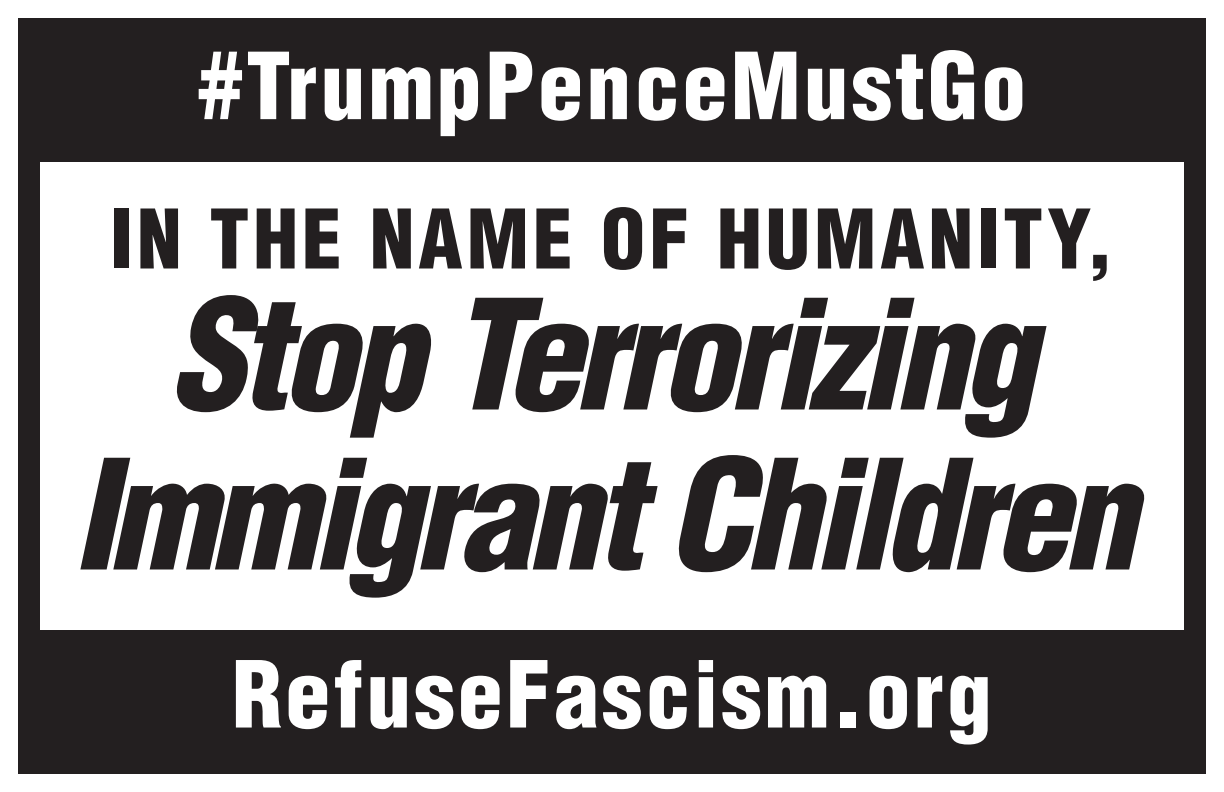
<style>
.page{position:relative;width:1224px;height:792px;background:#fff}
.page>*{position:absolute;margin:0;border:0;box-sizing:border-box;transform-origin:0 0}
.t1{font:italic 900 condensed 149px/160px "Helvetica";letter-spacing:-.045em;color:#231f20;text-align:center}
.t2{font:900 condensed 90px "Helvetica";letter-spacing:.035em;color:#fff}
.t3{font:900 condensed 80px "Helvetica";letter-spacing:.05em;color:#231f20}
</style>
<div class="page">
<div style="left:18px;top:18px;width:1188px;height:756px;border:22px solid #231f20"></div>
<div style="left:29px;top:33px;width:1166px;height:129px;background:#231f20"></div>
<div style="left:34px;top:630px;width:1159px;height:130px;background:#231f20"></div>
<p class="t2" style="left:198px;top:35px;width:830px">#TrumpPenceMustGo</p>
<p class="t3" style="left:111px;top:194px;width:1004px">IN THE NAME OF HUMANITY,</p>
<h1 class="t1" style="left:73px;top:278px;width:1065px">Stop Terrorizing<br>Immigrant Children</h1>
<p class="t2" style="left:232px;top:644px;width:761px">RefuseFascism.org</p>
</div>
